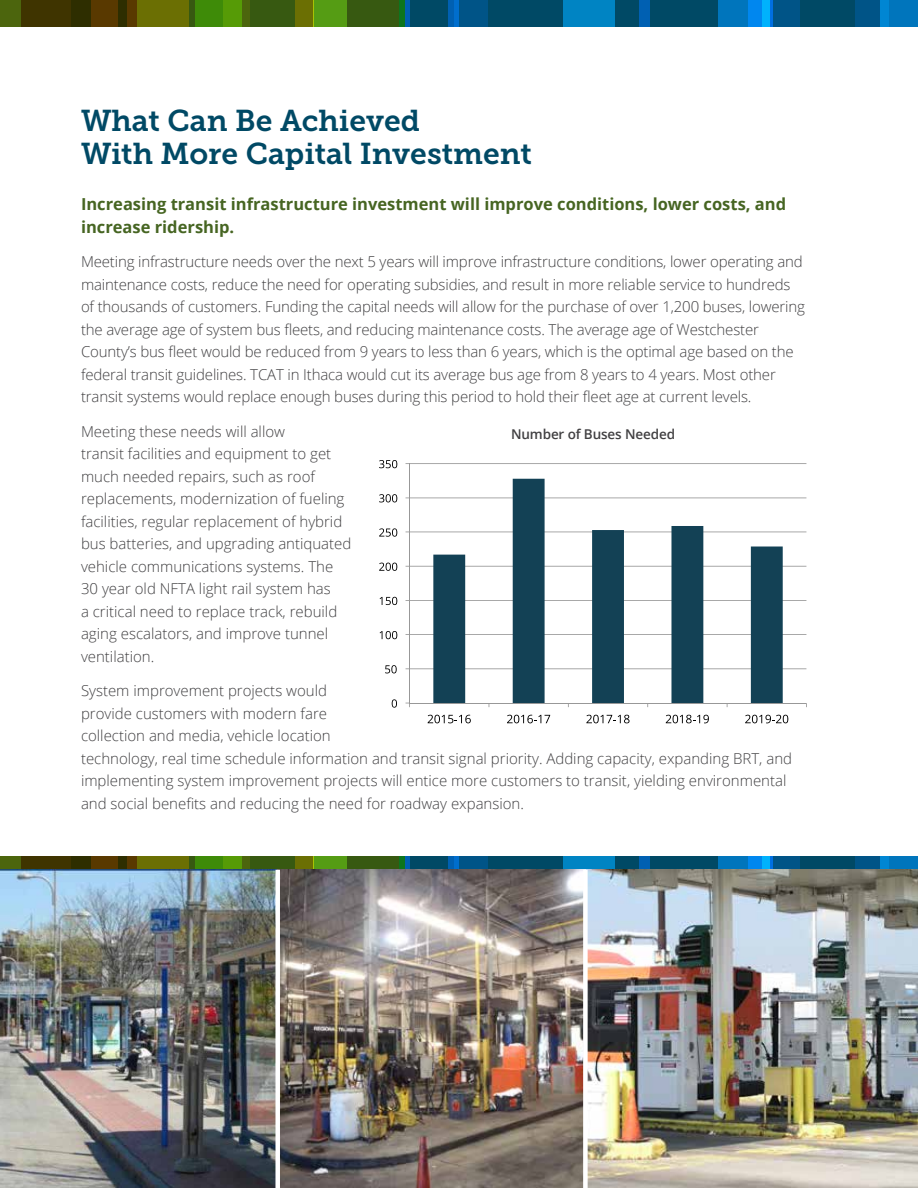
<style>
.page{position:relative;width:918px;height:1188px;background:#fff}
.page>*{position:absolute;margin:0;border:0;box-sizing:border-box;transform-origin:0 0}
.t1{font:30px/33px "Museo Slab 700";color:#004965}
.t2{font:700 16.5px/22.5px "Open Sans";color:#466522}
.t3{font:300 15px/22.5px "Open Sans";color:#414042}
.t4{font:600 13.5px "Open Sans";letter-spacing:-.01em;color:#414042}
</style>
<div class="page">
<hr style="left:410px;top:463px;width:396px;height:1px;background:#989898">
<hr style="left:410px;top:497px;width:396px;height:1px;background:#989898">
<hr style="left:410px;top:532px;width:396px;height:1px;background:#989898">
<hr style="left:410px;top:566px;width:396px;height:1px;background:#989898">
<hr style="left:410px;top:600px;width:396px;height:1px;background:#989898">
<hr style="left:410px;top:634px;width:396px;height:1px;background:#989898">
<hr style="left:410px;top:668px;width:396px;height:1px;background:#989898">
<svg style="left:433px;top:479px;width:350px;height:224px"></svg>
<hr style="left:409px;top:464px;width:1px;height:239px;background:#989898">
<hr style="left:410px;top:703px;width:396px;height:1px;background:#989898">
<svg style="left:392px;top:699px;width:5px;height:9px"></svg>
<svg style="left:385px;top:665px;width:12px;height:8px"></svg>
<svg style="left:380px;top:631px;width:17px;height:8px"></svg>
<svg style="left:380px;top:597px;width:17px;height:8px"></svg>
<svg style="left:379px;top:563px;width:18px;height:8px"></svg>
<svg style="left:379px;top:528px;width:18px;height:9px"></svg>
<svg style="left:379px;top:494px;width:18px;height:8px"></svg>
<svg style="left:379px;top:460px;width:18px;height:8px"></svg>
<svg style="left:428px;top:715px;width:43px;height:8px"></svg>
<svg style="left:507px;top:715px;width:43px;height:8px"></svg>
<svg style="left:586px;top:715px;width:44px;height:8px"></svg>
<svg style="left:666px;top:715px;width:43px;height:8px"></svg>
<svg style="left:745px;top:715px;width:43px;height:8px"></svg>
<div style="left:0;top:0;width:405px;height:27px;background:#375911"></div>
<div style="left:405px;top:0;width:513px;height:27px;background:#004965"></div>
<svg style="left:70px;top:0;width:58px;height:27px"></svg>
<svg style="left:128px;top:0;width:61px;height:27px;background:#686702"></svg>
<div style="left:639px;top:0;width:11px;height:27px;background:#0060b2"></div>
<svg style="left:400px;top:0;width:10px;height:27px"></svg>
<div style="left:295px;top:0;width:18px;height:27px;background:#6b6f03"></div>
<div style="left:196px;top:0;width:46px;height:27px;background:#3e8b08"></div>
<div style="left:880px;top:0;width:38px;height:27px;background:#0075bc"></div>
<svg style="left:855px;top:0;width:34px;height:27px"></svg>
<div style="left:563px;top:0;width:51px;height:27px;background:#0084c3"></div>
<div style="left:313px;top:0;width:34px;height:27px;background:#559c14"></div>
<svg style="left:0;top:0;width:70px;height:27px;background:#424203"></svg>
<div style="left:448px;top:0;width:11px;height:27px;background:#0060b2"></div>
<svg style="left:454px;top:0;width:34px;height:27px"></svg>
<div style="left:748px;top:0;width:51px;height:27px;background:#005487"></div>
<div style="left:762px;top:0;width:11px;height:27px;background:#006fe3"></div>
<svg style="left:718px;top:0;width:52px;height:27px"></svg>
<svg style="left:223px;top:0;width:27px;height:27px"></svg>
<div style="left:92px;top:0;width:26px;height:27px;background:#593900"></div>
<div style="left:0;top:856px;width:405px;height:14px;background:#375911"></div>
<div style="left:405px;top:856px;width:513px;height:14px;background:#004965"></div>
<svg style="left:70px;top:856px;width:58px;height:14px"></svg>
<svg style="left:128px;top:856px;width:61px;height:14px"></svg>
<div style="left:639px;top:856px;width:11px;height:14px;background:#0060b2"></div>
<svg style="left:400px;top:856px;width:10px;height:14px"></svg>
<div style="left:295px;top:856px;width:18px;height:14px;background:#6b6f03"></div>
<div style="left:196px;top:856px;width:46px;height:14px;background:#3e8b08"></div>
<div style="left:880px;top:856px;width:38px;height:14px;background:#0075bc"></div>
<svg style="left:855px;top:856px;width:34px;height:14px"></svg>
<div style="left:563px;top:856px;width:51px;height:14px;background:#0084c3"></div>
<div style="left:313px;top:856px;width:34px;height:14px;background:#559c14"></div>
<svg style="left:0;top:856px;width:70px;height:14px"></svg>
<div style="left:448px;top:856px;width:11px;height:14px;background:#0060b2"></div>
<svg style="left:454px;top:856px;width:34px;height:14px"></svg>
<div style="left:748px;top:856px;width:51px;height:14px;background:#005487"></div>
<div style="left:762px;top:856px;width:11px;height:14px;background:#006fe3"></div>
<svg style="left:718px;top:856px;width:52px;height:14px"></svg>
<svg style="left:223px;top:856px;width:27px;height:14px"></svg>
<div style="left:92px;top:856px;width:26px;height:14px;background:#593900"></div>
<img style="left:0;top:870px;width:918px;height:318px">
<div style="left:583px;top:870px;width:5px;height:318px;background:#fff"></div>
<div style="left:275px;top:870px;width:5px;height:318px;background:#fff"></div>
<h1 class="t1" style="left:81px;top:104px;width:453px">What Can Be Achieved<br>With More Capital Investment</h1>
<p class="t2" style="left:81px;top:192px;width:707px">Increasing transit infrastructure investment will improve conditions, lower costs, and increase ridership.</p>
<p class="t3" style="left:81px;top:250px;width:726px">Meeting infrastructure needs over the next 5 years will improve infrastructure conditions, lower operating and maintenance costs, reduce the need for operating subsidies, and result in more reliable service to hundreds of thousands of customers. Funding the capital needs will allow for the purchase of over 1,200 buses, lowering the average age of system bus fleets, and reducing maintenance costs. The average age of Westchester County’s bus fleet would be reduced from 9 years to less than 6 years, which is the optimal age based on the federal transit guidelines. TCAT in Ithaca would cut its average bus age from 8 years to 4 years. Most other transit systems would replace enough buses during this period to hold their fleet age at current levels.</p>
<p class="t3" style="left:81px;top:419px;width:272px">Meeting these needs will allow<br>transit facilities and equipment to get much needed repairs, such as roof replacements, modernization of fueling facilities, regular replacement of hybrid bus batteries, and upgrading antiquated vehicle communications systems. The 30 year old NFTA light rail system has<br>a critical need to replace track, rebuild aging escalators, and improve tunnel ventilation.</p>
<p class="t3" style="left:81px;top:679px;width:713px">System improvement projects would<br>provide customers with modern fare<br>collection and media, vehicle location<br>technology, real time schedule information and transit signal priority. Adding capacity, expanding BRT, and implementing system improvement projects will entice more customers to transit, yielding environmental and social benefits and reducing the need for roadway expansion.</p>
<p class="t4" style="left:511px;top:425px;width:166px">Number of Buses Needed</p>
</div>
